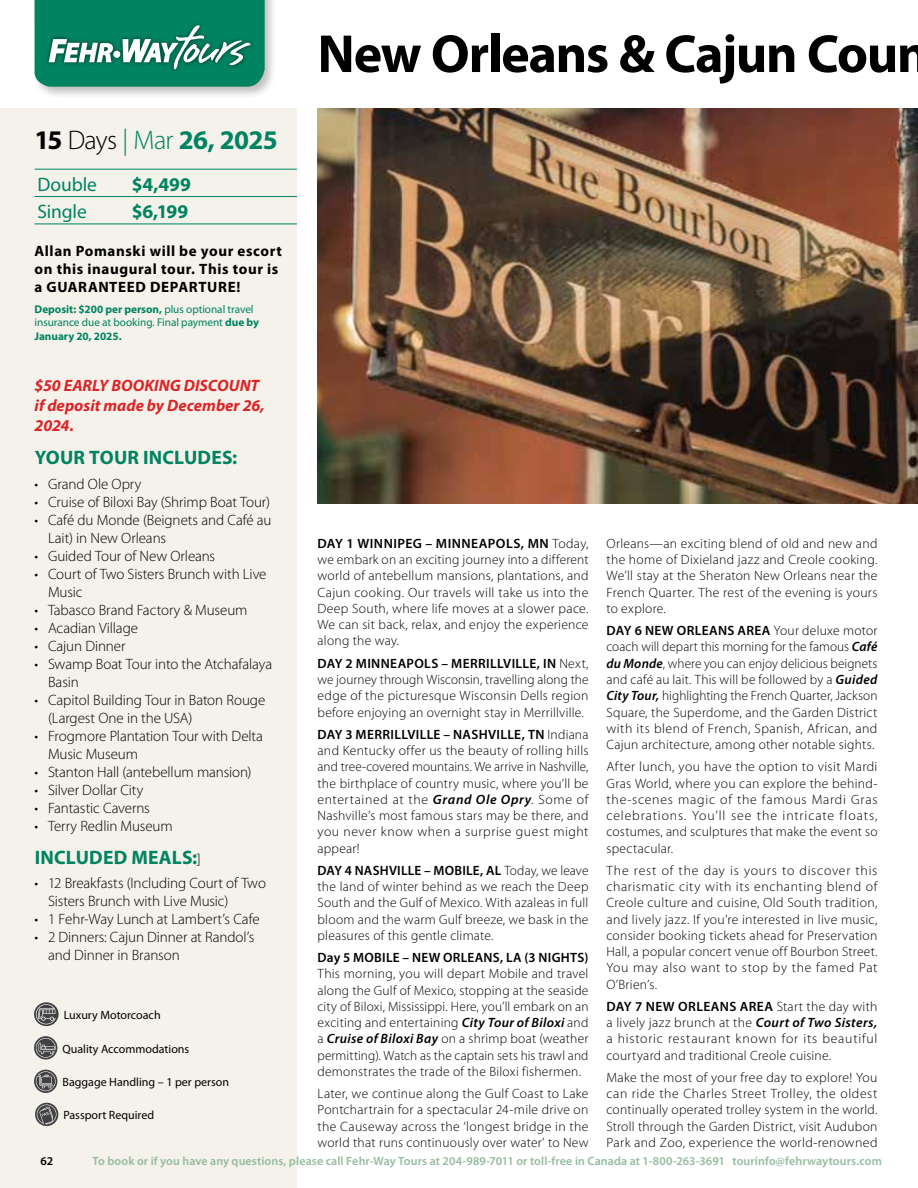
<style>
.page{position:relative;width:918px;height:1188px;background:#fff}
.page>*{position:absolute;margin:0;border:0;box-sizing:border-box;transform-origin:0 0}
.t1{font:700 54px "Myriad Pro";letter-spacing:-.025em;color:#000}
.t2{font:700 27px "Myriad Pro";letter-spacing:-.025em;color:#008361}
.t3{font:700 19.5px "Myriad Pro";letter-spacing:.01em;color:#008361}
.t4{font:19.5px "Myriad Pro";letter-spacing:-.005em;color:#008361}
.t5{font:italic 700 16.5px/19.8px "Myriad Pro";color:#db2529}
.t6{font:300 15px/18px "Myriad Pro";letter-spacing:-.005em;color:#000}
.t7{font:700 15px/18px "Myriad Pro";letter-spacing:.04em;color:#000}
.t8{font:300 13.5px/16.2px "Myriad Pro";letter-spacing:.02em;color:#000;text-align:justify}
.t9{font:600 13.5px "Myriad Pro";letter-spacing:.02em;color:#000}
.t10{font:600 12px "Myriad Pro";letter-spacing:.01em;color:#95bb9e}
.t11{font:12px "Myriad Pro";color:#000}
.t12{font:600 12px "Myriad Pro";color:#000}
.t13{font:11.25px/13.5px "Myriad Pro";letter-spacing:-.005em;color:#008361}
.s1{color:#000}
.s2{font-weight:300;color:#000}
.s3{font-weight:300}
.s4{font-weight:700}
.s5{font-weight:300;font-size:15px;color:#000}
.s6{font-weight:600}
.s7{font-weight:600;font-style:italic}
</style>
<div class="page">
<div style="left:0;top:108px;width:297px;height:1080px;background:#f4f2ea"></div>
<hr style="left:35px;top:169px;width:97px;height:1px;background:#008361">
<hr style="left:35px;top:196px;width:97px;height:1px;background:#008361">
<hr style="left:35px;top:224px;width:97px;height:1px;background:#008361">
<hr style="left:132px;top:169px;width:83px;height:1px;background:#008361">
<hr style="left:132px;top:196px;width:83px;height:1px;background:#008361">
<hr style="left:132px;top:224px;width:83px;height:1px;background:#008361">
<hr style="left:215px;top:169px;width:82px;height:1px;background:#008361">
<hr style="left:215px;top:196px;width:82px;height:1px;background:#008361">
<hr style="left:215px;top:224px;width:82px;height:1px;background:#008361">
<div style="left:31px;top:0;width:246px;height:99px;background:#000;opacity:.25"></div>
<svg style="left:35px;top:0;width:230px;height:87px;background:#218f72"></svg>
<svg style="left:35px;top:1103px;width:23px;height:23px"></svg>
<svg style="left:37px;top:1105px;width:19px;height:19px"></svg>
<svg style="left:34px;top:1002px;width:25px;height:24px"></svg>
<svg style="left:36px;top:1004px;width:20px;height:20px"></svg>
<svg style="left:34px;top:1036px;width:23px;height:24px"></svg>
<svg style="left:36px;top:1038px;width:20px;height:20px"></svg>
<svg style="left:34px;top:1070px;width:23px;height:23px"></svg>
<svg style="left:36px;top:1071px;width:20px;height:20px"></svg>
<img style="left:318px;top:108px;width:600px;height:395px">
<h2 class="t2" style="left:35px;top:123px;width:245px"><span class="s1">15</span> <span class="s2">Days</span> <span class="s3">| Mar</span> 26, 2025</h2>
<h3 class="t4" style="left:38px;top:172px;width:61px">Double</h3>
<h3 class="t3" style="left:132px;top:171px;width:61px">$4,499</h3>
<h3 class="t4" style="left:38px;top:199px;width:51px">Single</h3>
<h3 class="t3" style="left:132px;top:199px;width:58px">$6,199</h3>
<p class="t7" style="left:35px;top:242px;width:249px">Allan Pomanski will be your escort on this inaugural tour. This tour is a GUARANTEED DEPARTURE!</p>
<p class="t13" style="left:35px;top:302px;width:226px"><span class="s4">Deposit: $200 per person,</span> plus optional travel insurance due at booking. Final payment <span class="s4">due by<br>January 20, 2025.</span></p>
<p class="t5" style="left:35px;top:375px;width:232px">$50 EARLY BOOKING DISCOUNT if deposit made by December 26,<br>2024.</p>
<h3 class="t3" style="left:35px;top:445px;width:204px">YOUR TOUR INCLUDES:</h3>
<p class="t6" style="left:35px;top:475px;width:108px">• Grand Ole Opry</p>
<p class="t6" style="left:35px;top:493px;width:237px">• Cruise of Biloxi Bay (Shrimp Boat Tour)</p>
<p class="t6" style="left:48px;top:511px;width:225px;text-indent:-14px">• Café du Monde (Beignets and Café au<br>Lait) in New Orleans</p>
<p class="t6" style="left:35px;top:547px;width:182px">• Guided Tour of New Orleans</p>
<p class="t6" style="left:48px;top:565px;width:220px;text-indent:-14px">• Court of Two Sisters Brunch with Live<br>Music</p>
<p class="t6" style="left:35px;top:601px;width:214px">• Tabasco Brand Factory &amp; Museum</p>
<p class="t6" style="left:35px;top:619px;width:105px">• Acadian Village</p>
<p class="t6" style="left:35px;top:637px;width:93px">• Cajun Dinner</p>
<p class="t6" style="left:48px;top:655px;width:226px;text-indent:-14px">• Swamp Boat Tour into the Atchafalaya<br>Basin</p>
<p class="t6" style="left:48px;top:691px;width:219px;text-indent:-14px">• Capitol Building Tour in Baton Rouge (Largest One in the USA)</p>
<p class="t6" style="left:48px;top:727px;width:216px;text-indent:-14px">• Frogmore Plantation Tour with Delta<br>Music Museum</p>
<p class="t6" style="left:35px;top:763px;width:219px">• Stanton Hall (antebellum mansion)</p>
<p class="t6" style="left:35px;top:781px;width:111px">• Silver Dollar City</p>
<p class="t6" style="left:35px;top:799px;width:117px">• Fantastic Caverns</p>
<p class="t6" style="left:35px;top:817px;width:140px">• Terry Redlin Museum</p>
<h3 class="t3" style="left:35px;top:844px;width:168px">INCLUDED MEALS:<span class="s5">]</span></h3>
<p class="t6" style="left:48px;top:875px;width:219px;text-indent:-13px">• 12 Breakfasts (Including Court of Two<br>Sisters Brunch with Live Music)</p>
<p class="t6" style="left:35px;top:911px;width:227px">• 1 Fehr-Way Lunch at Lambert’s Cafe</p>
<p class="t6" style="left:48px;top:929px;width:208px;text-indent:-13px">• 2 Dinners: Cajun Dinner at Randol’s and Dinner in Branson</p>
<p class="t11" style="left:64px;top:1008px;width:98px">Luxury Motorcoach</p>
<p class="t11" style="left:63px;top:1041px;width:128px">Quality Accommodations</p>
<p class="t11" style="left:63px;top:1075px;width:168px">Baggage Handling – 1 per person</p>
<p class="t11" style="left:63px;top:1108px;width:92px">Passport Required</p>
<h1 class="t1" style="left:318px;top:19px;width:613px">New Orleans &amp; Cajun Coun</h1>
<p class="t8" style="left:318px;top:536px;width:273px"><span class="s6">DAY 1 WINNIPEG – MINNEAPOLS, MN</span> Today, we embark on an exciting journey into a different world of antebellum mansions, plantations, and Cajun cooking. Our travels will take us into the Deep South, where life moves at a slower pace.<br>We can sit back, relax, and enjoy the experience along the way.</p>
<p class="t8" style="left:318px;top:655px;width:273px"><span class="s6">DAY 2 MINNEAPOLS – MERRILLVILLE, IN</span> Next, we journey through Wisconsin, travelling along the edge of the picturesque Wisconsin Dells region before enjoying an overnight stay in Merrillville.</p>
<p class="t8" style="left:318px;top:726px;width:273px"><span class="s6">DAY 3 MERRILLVILLE – NASHVILLE, TN</span> Indiana and Kentucky offer us the beauty of rolling hills and tree-covered mountains. We arrive in Nashville, the birthplace of country music, where you’ll be entertained at the <span class="s7">Grand Ole Opry</span>. Some of Nashville’s most famous stars may be there, and you never know when a surprise guest might appear!</p>
<p class="t8" style="left:318px;top:862px;width:273px"><span class="s6">DAY 4 NASHVILLE – MOBILE, AL</span> Today, we leave the land of winter behind as we reach the Deep South and the Gulf of Mexico. With azaleas in full bloom and the warm Gulf breeze, we bask in the pleasures of this gentle climate.</p>
<p class="t9" style="left:318px;top:949px;width:272px">Day 5 MOBILE – NEW ORLEANS, LA (3 NIGHTS)</p>
<p class="t8" style="left:318px;top:966px;width:273px">This morning, you will depart Mobile and travel along the Gulf of Mexico, stopping at the seaside city of Biloxi, Mississippi. Here, you’ll embark on an exciting and entertaining <span class="s7">City Tour of Biloxi</span> and a <span class="s7">Cruise of Biloxi Bay</span> on a shrimp boat (weather permitting). Watch as the captain sets his trawl and demonstrates the trade of the Biloxi fishermen.</p>
<p class="t8" style="left:318px;top:1086px;width:273px">Later, we continue along the Gulf Coast to Lake Pontchartrain for a spectacular 24-mile drive on the Causeway across the ‘longest bridge in the world that runs continuously over water’ to New</p>
<p class="t8" style="left:607px;top:536px;width:273px">Orleans—an exciting blend of old and new and the home of Dixieland jazz and Creole cooking.<br>We’ll stay at the Sheraton New Orleans near the French Quarter. The rest of the evening is yours to explore.</p>
<p class="t8" style="left:607px;top:623px;width:273px"><span class="s6">DAY 6 NEW ORLEANS AREA</span> Your deluxe motor coach will depart this morning for the famous <span class="s7">Café du Monde</span>, where you can enjoy delicious beignets and café au lait. This will be followed by a <span class="s7">Guided City Tour,</span> highlighting the French Quarter, Jackson Square, the Superdome, and the Garden District with its blend of French, Spanish, African, and Cajun architecture, among other notable sights.</p>
<p class="t8" style="left:607px;top:759px;width:273px">After lunch, you have the option to visit Mardi Gras World, where you can explore the behind&shy;the-scenes magic of the famous Mardi Gras celebrations. You’ll see the intricate floats, costumes, and sculptures that make the event so spectacular.</p>
<p class="t8" style="left:607px;top:862px;width:273px">The rest of the day is yours to discover this charismatic city with its enchanting blend of Creole culture and cuisine, Old South tradition, and lively jazz. If you’re interested in live music, consider booking tickets ahead for Preservation Hall, a popular concert venue off Bourbon Street.<br>You may also want to stop by the famed Pat O’Brien’s.</p>
<p class="t8" style="left:607px;top:998px;width:272px"><span class="s6">DAY 7 NEW ORLEANS AREA</span> Start the day with a lively jazz brunch at the <span class="s7">Court of Two Sisters, </span>a historic restaurant known for its beautiful courtyard and traditional Creole cuisine.</p>
<p class="t8" style="left:607px;top:1069px;width:273px">Make the most of your free day to explore! You can ride the Charles Street Trolley, the oldest continually operated trolley system in the world.<br>Stroll through the Garden District, visit Audubon Park and Zoo, experience the world-renowned</p>
<p class="t12" style="left:40px;top:1153px;width:14px">62</p>
<p class="t10" style="left:92px;top:1153px;width:791px">To book or if you have any questions, please call Fehr-Way Tours at 204-989-7011 or toll-free in Canada at 1-800-263-3691 tourinfo@fehrwaytours.com</p>
</div>
